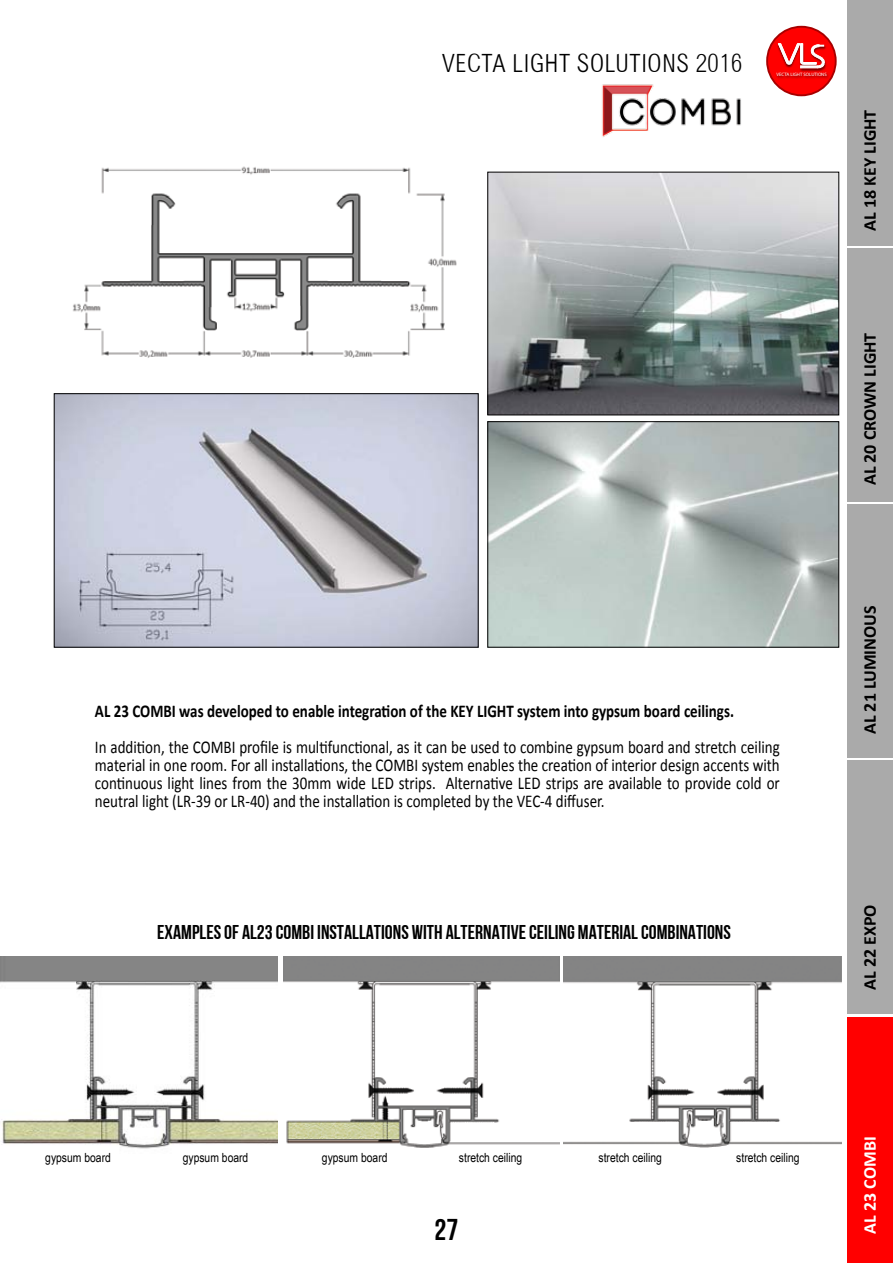
<style>
.page{position:relative;width:893px;height:1263px;background:#fff}
.page>*{position:absolute;margin:0;border:0;box-sizing:border-box;transform-origin:0 0}
.t1{font:30px "Bebas Neue Cyrillic";color:#000}
.t2{font:25.2px "Sertig";letter-spacing:.02em;color:#000}
.t3{font:19.95px "Bebas Neue Cyrillic";color:#000}
.t4{font:18px/18px "Calibri";color:#000;text-align:justify;scale:.83 1}
.t5{font:700 18px "Calibri";color:#000;scale:.83 1}
.t6{font:700 18px "Calibri";color:#000}
.t7{font:700 18px "Calibri";color:#fff}
.t8{font:12.6px "Arial Narrow";color:#000}
.t9{font:4.8px "Myriad Pro";color:#fff}
</style>
<div class="page">
<div style="left:848px;top:1018px;width:45px;height:245px;background:#f00"></div>
<div style="left:848px;top:504px;width:45px;height:254px;background:#aaa"></div>
<div style="left:848px;top:760px;width:45px;height:254px;background:#aaa"></div>
<div style="left:848px;top:248px;width:45px;height:253px;background:#aaa"></div>
<div style="left:848px;top:0;width:45px;height:245px;background:#aaa"></div>
<div style="left:767px;top:27px;width:69px;height:68px;background:#f00;border-radius:50%"></div>
<div style="left:766px;top:26px;width:71px;height:70px;border:2px solid #a80000;border-radius:50%"></div>
<img style="left:777px;top:43px;width:49px;height:27px">
<svg style="left:778px;top:43px;width:47px;height:26px"></svg>
<img style="left:774px;top:70px;width:56px;height:11px">
<img style="left:490px;top:423px;width:347px;height:222px">
<div style="left:488px;top:421px;width:351px;height:226px;border:1px solid #010000"></div>
<img style="left:490px;top:174px;width:347px;height:239px">
<div style="left:488px;top:172px;width:351px;height:243px;border:1px solid #010000"></div>
<img style="left:73px;top:166px;width:384px;height:192px">
<img style="left:56px;top:395px;width:420px;height:250px">
<div style="left:54px;top:393px;width:424px;height:254px;border:1px solid #000"></div>
<img style="left:283px;top:956px;width:276px;height:192px">
<img style="left:563px;top:956px;width:279px;height:192px">
<img style="left:0;top:956px;width:278px;height:193px">
<img style="left:602px;top:84px;width:139px;height:53px">
<h2 class="t2" style="left:442px;top:48px;width:302px">VECTA LIGHT SOLUTIONS 2016</h2>
<p class="t9" style="left:776px;top:71px;width:52px">VECTA LIGHT SOLUTIONS</p>
<p class="t6" style="left:858px;top:231px;width:123px;rotate:-90deg">AL 18 KEY LIGHT</p>
<p class="t6" style="left:858px;top:485px;width:154px;rotate:-90deg">AL 20 CROWN LIGHT</p>
<p class="t5" style="left:95px;top:700px;width:771px">AL 23 COMBI was developed to enable integration of the KEY LIGHT system into gypsum board ceilings.</p>
<p class="t4" style="left:95px;top:738px;width:827px">In addition, the COMBI profile is multifunctional, as it can be used to combine gypsum board and stretch ceiling material in one room. For all installations, the COMBI system enables the creation of interior design accents with continuous light lines from the 30mm wide LED strips. Alternative LED strips are available to provide cold or neutral light (LR-39 or LR-40) and the installation is completed by the VEC-4 diffuser.</p>
<p class="t3" style="left:157px;top:921px;width:575px">EXAMPLES OF AL23 COMBI INSTALLATIONS WITH ALTERNATIVE CEILING MATERIAL COMBINATIONS</p>
<p class="t6" style="left:858px;top:734px;width:130px;rotate:-90deg">AL 21 LUMINOUS</p>
<p class="t6" style="left:858px;top:990px;width:87px;rotate:-90deg">AL 22 EXPO</p>
<p class="t8" style="left:45px;top:1149px;width:67px">gypsum board</p>
<p class="t8" style="left:183px;top:1149px;width:67px">gypsum board</p>
<p class="t8" style="left:599px;top:1149px;width:65px">stretch ceiling</p>
<p class="t8" style="left:736px;top:1149px;width:65px">stretch ceiling</p>
<p class="t8" style="left:322px;top:1149px;width:67px">gypsum board</p>
<p class="t8" style="left:459px;top:1149px;width:65px">stretch ceiling</p>
<h1 class="t1" style="left:435px;top:1213px;width:25px">27</h1>
<p class="t7" style="left:858px;top:1234px;width:99px;rotate:-90deg">AL 23 COMBI</p>
</div>
